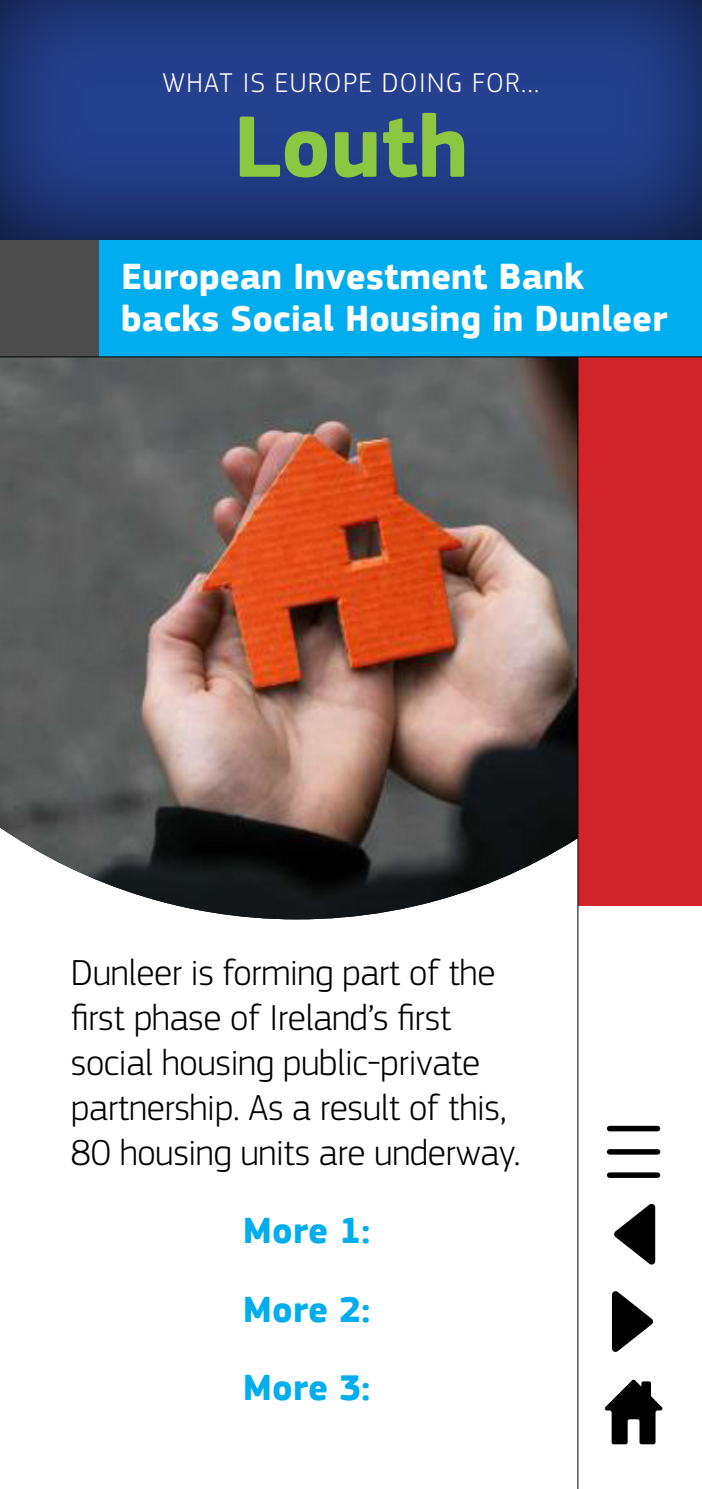
<style>
.page{position:relative;width:702px;height:1489px;background:#fff}
.page>*{position:absolute;margin:0;border:0;box-sizing:border-box;transform-origin:0 0}
.t1{font:700 90.5px "EC Square Sans Pro";color:#8dc640}
.t2{font:300 37.5px/45px "EC Square Sans Pro";letter-spacing:-.01em;color:#000}
.t3{font:700 37.5px/42.5px "EC Square Sans Pro";color:#fff}
.t4{font:700 37.5px/78.2px "EC Square Sans Pro";color:#00aeef;text-align:justify}
.t5{font:300 28.25px "EC Square Sans Pro";letter-spacing:.05em;color:#fff}
</style>
<div class="page">
<img style="left:0;top:357px;width:577px;height:562px">
<div style="left:0;top:235px;width:100px;height:122px;background:#4e4d4d"></div>
<div style="left:100px;top:235px;width:602px;height:122px;background:#00aeef"></div>
<div style="left:578px;top:357px;width:124px;height:548px;background:#d2232a"></div>
<hr style="left:0;top:356px;width:702px;height:1px;background:#000">
<hr style="left:577px;top:357px;width:1px;height:1131px;background:#000">
<div style="left:0;top:0;width:702px;height:240px;background:#000;opacity:.75"></div>
<svg style="left:604px;top:1379px;width:59px;height:65px"></svg>
<svg style="left:612px;top:1291px;width:41px;height:61px"></svg>
<svg style="left:614px;top:1203px;width:41px;height:62px"></svg>
<div style="left:609px;top:1125px;width:48px;height:6px;background:#000"></div>
<svg style="left:609px;top:1149px;width:48px;height:5px"></svg>
<div style="left:609px;top:1172px;width:48px;height:5px;background:#000"></div>
<p class="t5" style="left:162px;top:66px;width:378px">WHAT IS EUROPE DOING FOR...</p>
<h1 class="t1" style="left:233px;top:93px;width:236px">Louth</h1>
<p class="t3" style="left:121px;top:256px;width:548px">European Investment Bank backs Social Housing in Dunleer</p>
<p class="t2" style="left:71px;top:949px;width:451px">Dunleer is forming part of the first phase of Ireland’s first social housing public-private partnership. As a result of this,<br>80 housing units are underway.</p>
<p class="t4" style="left:243px;top:1193px;width:129px">More 1:<br>More 2:<br>More 3:</p>
</div>
